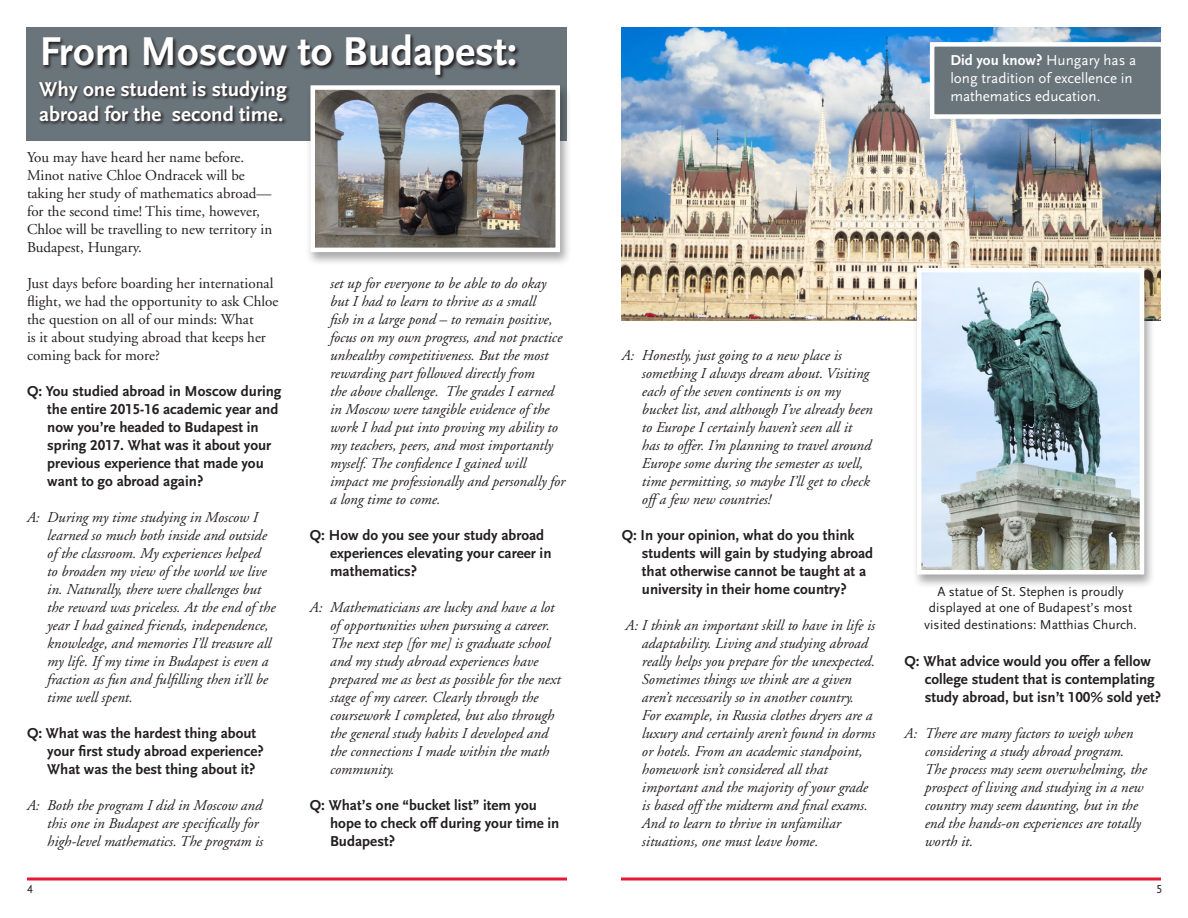
<style>
.page{position:relative;width:1188px;height:918px;background:#fff}
.page>*{position:absolute;margin:0;border:0;box-sizing:border-box;transform-origin:0 0}
.t1{font:700 42px "Scala Sans LF";color:#fff}
.t2{font:700 21px/25.2px "Scala Sans LF";color:#fff}
.t3{font:italic 15px/18px "Adobe Garamond";color:#231f20}
.t4{font:700 15px/18px "Scala Sans LF";color:#231f20}
.t5{font:15px/18px "Adobe Garamond";color:#231f20}
.t6{font:15px/18px "Scala Sans LF";color:#fff}
.t7{font:15px "Scala Sans LF";color:#231f20}
.t8{font:13.5px/16.2px "Scala Sans LF";color:#231f20;text-align:center}
.t9{font:12px "Scala Sans LF";color:#231f20}
.s1{font-weight:700}
</style>
<div class="page">
<div style="left:27px;top:27px;width:540px;height:113px;background:#6a747b"></div>
<hr style="left:27px;top:878px;width:540px;height:2px;background:#e51836">
<hr style="left:621px;top:878px;width:540px;height:2px;background:#e51836">
<svg style="left:27px;top:877px;width:8px;height:4px"></svg>
<svg style="left:43px;top:35px;width:476px;height:44px"></svg>
<svg style="left:39px;top:81px;width:251px;height:44px"></svg>
<div style="left:306px;top:83px;width:265px;height:183px;background:#231f20;opacity:.4"></div>
<img style="left:315px;top:90px;width:240px;height:157px">
<div style="left:310px;top:85px;width:250px;height:167px;border:4px solid #fff"></div>
<img style="left:622px;top:27px;width:539px;height:294px">
<div style="left:930px;top:42px;width:235px;height:77px;background:#6a747b;border:4px solid #fff"></div>
<div style="left:912px;top:265px;width:244px;height:323px;background:#231f20;opacity:.4"></div>
<img style="left:922px;top:273px;width:217px;height:297px">
<div style="left:917px;top:268px;width:227px;height:307px;border:4px solid #fff"></div>
<p class="t1" style="left:39px;top:29px;width:480px">From Moscow to Budapest:</p>
<p class="t2" style="left:39px;top:77px;width:249px">Why one student is studying abroad for the second time.</p>
<p class="t5" style="left:27px;top:149px;width:247px">You may have heard her name before.<br>Minot native Chloe Ondracek will be taking her study of mathematics abroad— for the second time! This time, however, Chloe will be travelling to new territory in Budapest, Hungary.</p>
<p class="t5" style="left:27px;top:275px;width:253px">Just days before boarding her international flight, we had the opportunity to ask Chloe the question on all of our minds: What<br>is it about studying abroad that keeps her coming back for more?</p>
<p class="t4" style="left:47px;top:383px;width:236px;text-indent:-20px">Q: You studied abroad in Moscow during the entire 2015-16 academic year and now you’re headed to Budapest in spring 2017. What was it about your previous experience that made you want to go abroad again?</p>
<p class="t3" style="left:47px;top:509px;width:230px;text-indent:-20px">A: During my time studying in Moscow I learned so much both inside and outside of the classroom. My experiences helped<br>to broaden my view of the world we live in. Naturally, there were challenges but the reward was priceless. At the end of the year I had gained friends, independence, knowledge, and memories I’ll treasure all my life. If my time in Budapest is even a fraction as fun and fulfilling then it’ll be time well spent.</p>
<p class="t4" style="left:47px;top:725px;width:218px;text-indent:-20px">Q: What was the hardest thing about your first study abroad experience?<br>What was the best thing about it?</p>
<p class="t3" style="left:47px;top:797px;width:217px;text-indent:-20px">A: Both the program I did in Moscow and this one in Budapest are specifically for high-level mathematics. The program is</p>
<p class="t3" style="left:330px;top:275px;width:237px">set up for everyone to be able to do okay but I had to learn to thrive as a small<br>fish in a large pond – to remain positive, focus on my own progress, and not practice unhealthy competitiveness. But the most rewarding part followed directly from<br>the above challenge. The grades I earned in Moscow were tangible evidence of the work I had put into proving my ability to my teachers, peers, and most importantly myself. The confidence I gained will impact me professionally and personally for a long time to come.</p>
<p class="t4" style="left:330px;top:527px;width:223px;text-indent:-20px">Q: How do you see your study abroad experiences elevating your career in mathematics?</p>
<p class="t3" style="left:330px;top:599px;width:232px;text-indent:-20px">A: Mathematicians are lucky and have a lot of opportunities when pursuing a career.<br>The next step [for me] is graduate school and my study abroad experiences have prepared me as best as possible for the next stage of my career. Clearly through the coursework I completed, but also through the general study habits I developed and the connections I made within the math community.</p>
<p class="t4" style="left:330px;top:797px;width:231px;text-indent:-20px">Q: What’s one “bucket list” item you hope to check off during your time in<br>Budapest?</p>
<p class="t6" style="left:950px;top:52px;width:187px"><span class="s1">Did you know?</span> Hungary has a long tradition of excellence in mathematics education.</p>
<p class="t3" style="left:642px;top:347px;width:232px;text-indent:-20px">A: Honestly, just going to a new place is something I always dream about. Visiting each of the seven continents is on my bucket list, and although I’ve already been to Europe I certainly haven’t seen all it has to offer. I’m planning to travel around Europe some during the semester as well, time permitting, so maybe I’ll get to check off a few new countries!</p>
<p class="t4" style="left:642px;top:527px;width:233px;text-indent:-20px">Q: In your opinion, what do you think students will gain by studying abroad that otherwise cannot be taught at a university in their home country?</p>
<p class="t3" style="left:642px;top:617px;width:235px;text-indent:-16px">A: I think an important skill to have in life is adaptability. Living and studying abroad really helps you prepare for the unexpected.<br>Sometimes things we think are a given aren’t necessarily so in another country.<br>For example, in Russia clothes dryers are a luxury and certainly aren’t found in dorms or hotels. From an academic standpoint, homework isn’t considered all that important and the majority of your grade is based off the midterm and final exams.<br>And to learn to thrive in unfamiliar situations, one must leave home.</p>
<p class="t8" style="left:937px;top:584px;width:188px">A statue of St. Stephen is proudly</p>
<p class="t8" style="left:924px;top:600px;width:214px">displayed at one of Budapest’s most visited destinations: Matthias Church.</p>
<p class="t4" style="left:925px;top:653px;width:238px;text-indent:-20px">Q: What advice would you offer a fellow college student that is contemplating study abroad, but isn’t 100% sold yet?</p>
<p class="t3" style="left:925px;top:725px;width:224px;text-indent:-20px">A: There are many factors to weigh when considering a study abroad program.<br>The process may seem overwhelming, the prospect of living and studying in a new country may seem daunting, but in the end the hands-on experiences are totally worth it.</p>
<p class="t7" style="left:22px;top:882px;width:9px">2</p>
<p class="t9" style="left:27px;top:883px;width:7px">4</p>
<p class="t9" style="left:1156px;top:883px;width:7px">5</p>
</div>
